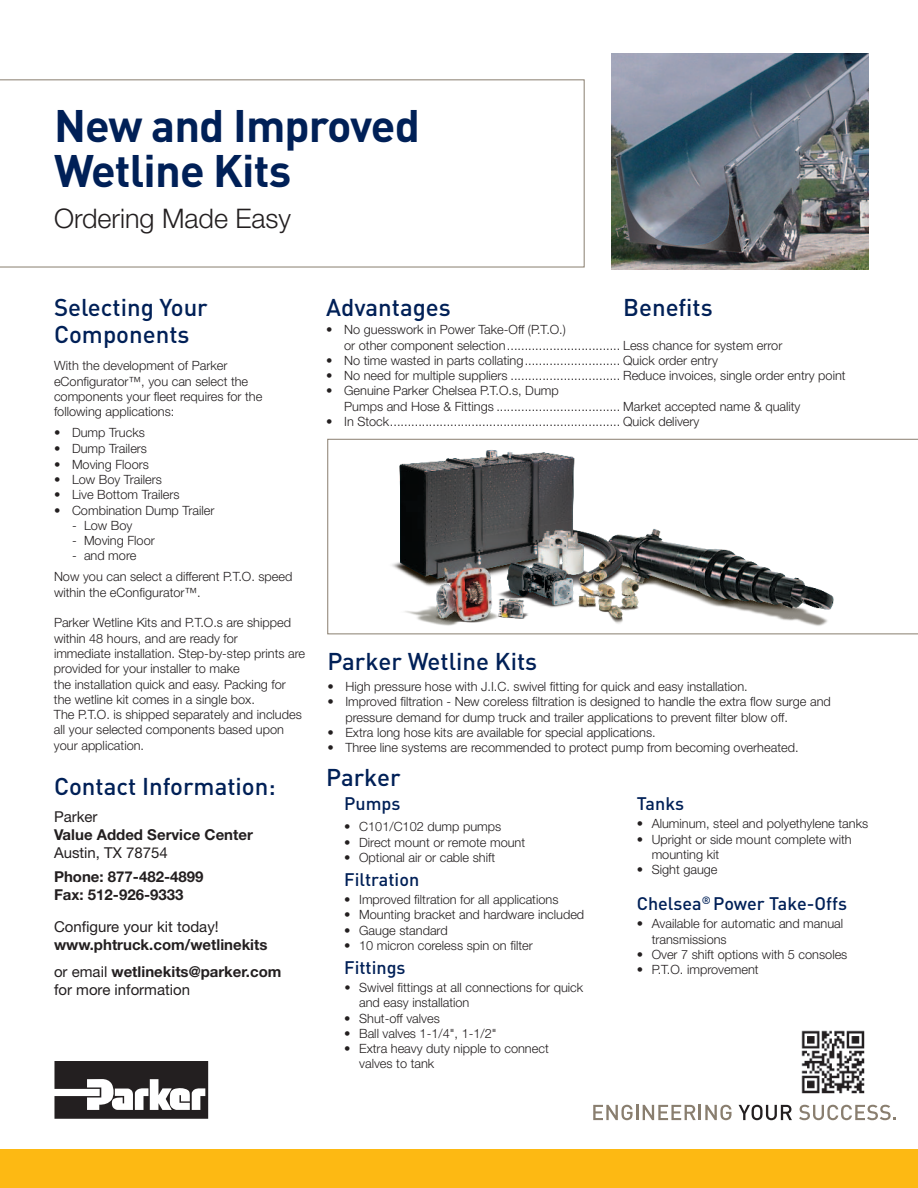
<style>
.page{position:relative;width:918px;height:1188px;background:#fff}
.page>*{position:absolute;margin:0;border:0;box-sizing:border-box;transform-origin:0 0}
.t1{font:700 45px/45px "DINOT";letter-spacing:-.02em;color:#002057}
.t2{font:300 27px "Helvetica Neue LT Std";color:#231f20}
.t3{font:500 24px/27px "DINOT";color:#002057}
.t4{font:500 18px "DINOT";color:#002057}
.t5{font:700 15px/18px "Helvetica Neue LT Std";color:#231f20}
.t6{font:15px "Helvetica Neue LT Std";color:#231f20}
.t7{font:300 12.75px/15.3px "Helvetica Neue LT Std";color:#231f20}
.s1{font-weight:400}
.s2{font-family:"DINOT";font-weight:500;font-size:13.5px}
</style>
<div class="page">
<svg style="left:54px;top:1061px;width:154px;height:58px"></svg>
<div style="left:0;top:1150px;width:918px;height:38px;background:#fdb913"></div>
<svg style="left:593px;top:1105px;width:139px;height:15px"></svg>
<svg style="left:739px;top:1105px;width:53px;height:15px"></svg>
<svg style="left:799px;top:1105px;width:97px;height:15px"></svg>
<svg style="left:0;top:79px;width:585px;height:188px"></svg>
<img style="left:611px;top:54px;width:257px;height:216px">
<svg style="left:327px;top:439px;width:591px;height:195px"></svg>
<img style="left:801px;top:1030px;width:64px;height:64px">
<h1 class="t1" style="left:54px;top:102px;width:367px">New and Improved<br>Wetline Kits</h1>
<h2 class="t2" style="left:54px;top:202px;width:239px">Ordering Made Easy</h2>
<h3 class="t3" style="left:54px;top:293px;width:155px">Selecting Your<br>Components</h3>
<p class="t7" style="left:54px;top:358px;width:210px">With the development of Parker eConfigurator™, you can select the components your fleet requires for the following applications:</p>
<p class="t7" style="left:54px;top:425px;width:92px">• Dump Trucks</p>
<p class="t7" style="left:54px;top:441px;width:95px">• Dump Trailers</p>
<p class="t7" style="left:54px;top:456px;width:96px">• Moving Floors</p>
<p class="t7" style="left:54px;top:472px;width:110px">• Low Boy Trailers</p>
<p class="t7" style="left:54px;top:487px;width:127px">• Live Bottom Trailers</p>
<p class="t7" style="left:54px;top:502px;width:162px">• Combination Dump Trailer</p>
<p class="t7" style="left:72px;top:517px;width:62px">- Low Boy</p>
<p class="t7" style="left:72px;top:533px;width:84px">- Moving Floor</p>
<p class="t7" style="left:54px;top:545px;width:240px;line-height:21px;text-indent:18px">- and more<br>Now you can select a different P.T.O. speed</p>
<p class="t7" style="left:54px;top:584px;width:148px">within the eConfigurator™.</p>
<p class="t7" style="left:54px;top:615px;width:253px">Parker Wetline Kits and P.T.O.s are shipped within 48 hours, and are ready for<br>immediate installation. Step-by-step prints are provided for your installer to make<br>the installation quick and easy. Packing for the wetline kit comes in a single box.<br>The P.T.O. is shipped separately and includes all your selected components based upon your application.</p>
<h3 class="t3" style="left:54px;top:772px;width:223px">Contact Information:</h3>
<p class="t6" style="left:54px;top:808px;width:45px">Parker</p>
<p class="t5" style="left:54px;top:825px;width:200px">Value Added Service Center</p>
<p class="t6" style="left:54px;top:844px;width:115px">Austin, TX 78754</p>
<p class="t5" style="left:54px;top:867px;width:151px">Phone: 877-482-4899<br>Fax: 512-926-9333</p>
<p class="t6" style="left:54px;top:917px;width:166px">Configure your kit today!</p>
<p class="t5" style="left:54px;top:930px;width:229px;line-height:27px">www.phtruck.com/wetlinekits <span class="s1">or email</span> wetlinekits@parker.com</p>
<p class="t6" style="left:54px;top:980px;width:138px">for more information</p>
<h3 class="t3" style="left:326px;top:293px;width:126px">Advantages</h3>
<h3 class="t3" style="left:623px;top:293px;width:91px">Benefits</h3>
<p class="t7" style="left:344px;top:322px;width:440px;text-indent:-18px">• No guesswork in Power Take-Off (P.T.O.)<br>or other component selection................................ Less chance for system error</p>
<p class="t7" style="left:326px;top:352px;width:393px">• No time wasted in parts collating........................... Quick order entry</p>
<p class="t7" style="left:326px;top:368px;width:521px">• No need for multiple suppliers ............................... Reduce invoices, single order entry point</p>
<p class="t7" style="left:344px;top:383px;width:458px;text-indent:-18px">• Genuine Parker Chelsea P.T.O.s, Dump<br>Pumps and Hose &amp; Fittings ................................... Market accepted name &amp; quality</p>
<p class="t7" style="left:326px;top:414px;width:375px">• In Stock................................................................. Quick delivery</p>
<h3 class="t3" style="left:327px;top:647px;width:211px">Parker Wetline Kits</h3>
<p class="t7" style="left:327px;top:679px;width:422px">• High pressure hose with J.I.C. swivel fitting for quick and easy installation.</p>
<p class="t7" style="left:345px;top:694px;width:487px;text-indent:-18px">• Improved filtration - New coreless filtration is designed to handle the extra flow surge and pressure demand for dump truck and trailer applications to prevent filter blow off.</p>
<p class="t7" style="left:327px;top:724px;width:330px">• Extra long hose kits are available for special applications.</p>
<p class="t7" style="left:327px;top:740px;width:473px">• Three line systems are recommended to protect pump from becoming overheated.</p>
<h3 class="t3" style="left:326px;top:763px;width:76px">Parker</h3>
<h3 class="t4" style="left:344px;top:792px;width:58px">Pumps</h3>
<p class="t7" style="left:344px;top:819px;width:159px">• C101/C102 dump pumps</p>
<p class="t7" style="left:344px;top:834px;width:183px">• Direct mount or remote mount</p>
<p class="t7" style="left:344px;top:850px;width:153px">• Optional air or cable shift</p>
<h3 class="t4" style="left:344px;top:867px;width:77px">Filtration</h3>
<p class="t7" style="left:344px;top:892px;width:216px">• Improved filtration for all applications</p>
<p class="t7" style="left:344px;top:907px;width:242px">• Mounting bracket and hardware included</p>
<p class="t7" style="left:344px;top:922px;width:105px">• Gauge standard</p>
<p class="t7" style="left:344px;top:937px;width:190px">• 10 micron coreless spin on filter</p>
<h3 class="t4" style="left:344px;top:955px;width:63px">Fittings</h3>
<p class="t7" style="left:359px;top:979px;width:226px;text-indent:-15px"><span class="s2">•</span> Swivel fittings at all connections for quick and easy installation</p>
<p class="t7" style="left:344px;top:1010px;width:97px">• Shut-off valves</p>
<p class="t7" style="left:344px;top:1025px;width:154px">• Ball valves 1-1/4", 1-1/2"</p>
<p class="t7" style="left:359px;top:1041px;width:191px;text-indent:-15px">• Extra heavy duty nipple to connect valves to tank</p>
<h3 class="t4" style="left:637px;top:792px;width:49px">Tanks</h3>
<p class="t7" style="left:637px;top:816px;width:233px">• Aluminum, steel and polyethylene tanks</p>
<p class="t7" style="left:652px;top:831px;width:202px;text-indent:-15px">• Upright or side mount complete with mounting kit</p>
<p class="t7" style="left:637px;top:862px;width:82px">• Sight gauge</p>
<h3 class="t4" style="left:637px;top:891px;width:212px">Chelsea<sup>®</sup> Power Take-Offs</h3>
<p class="t7" style="left:652px;top:916px;width:193px;text-indent:-15px">• Available for automatic and manual transmissions</p>
<p class="t7" style="left:637px;top:946px;width:212px">• Over 7 shift options with 5 consoles</p>
<p class="t7" style="left:637px;top:962px;width:123px">• P.T.O. improvement</p>
</div>
